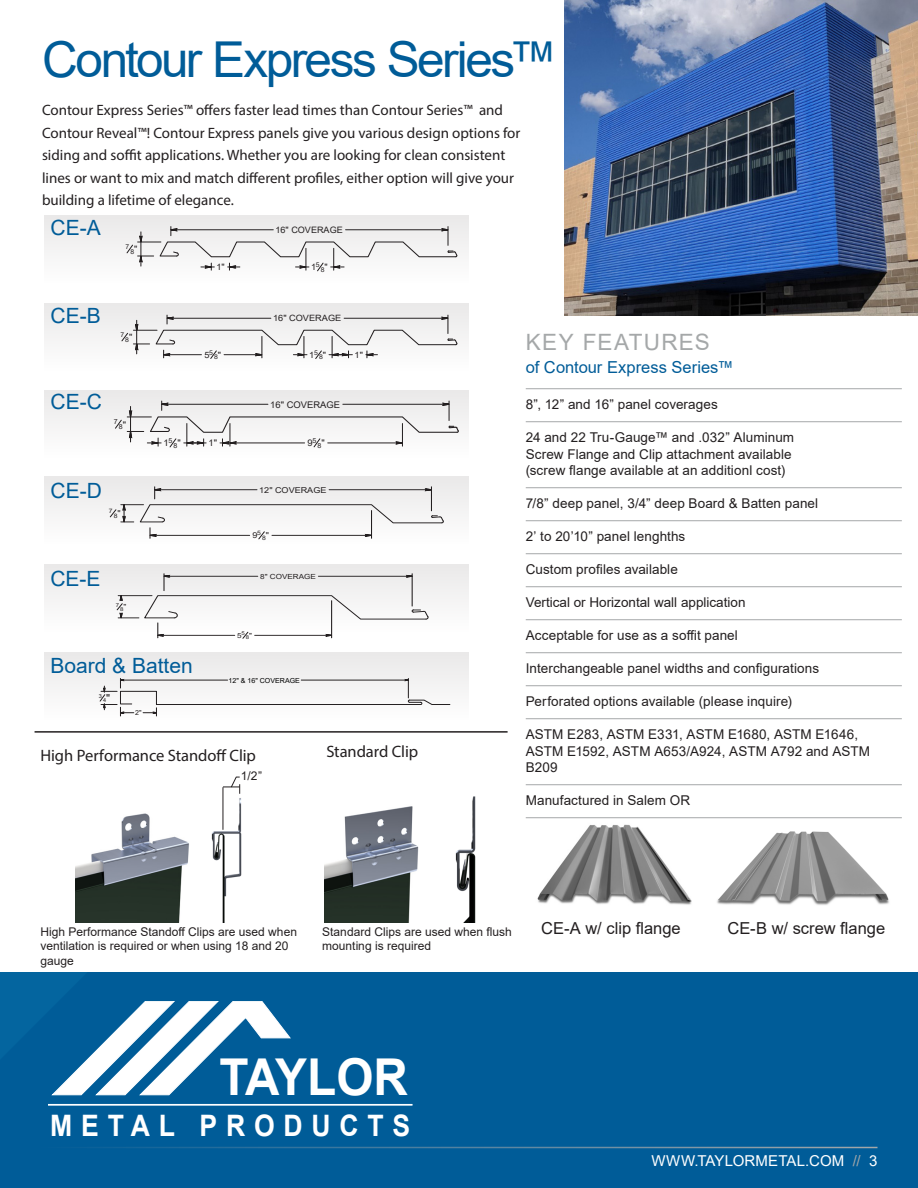
<style>
.page{position:relative;width:918px;height:1188px;background:#fff}
.page>*{position:absolute;margin:0;border:0;box-sizing:border-box;transform-origin:0 0}
.t1{font:700 50.85px "Arial";color:#fff;scale:.94 1}
.t2{font:49.5px "Arial";letter-spacing:-.05em;color:#005c98}
.t3{font:700 29.55px "Arial";letter-spacing:.33em;color:#fff;scale:.9 1}
.t4{font:22.5px "Arial";letter-spacing:.06em;color:#a5a8a9}
.t5{font:21px "Arial";color:#005c98}
.t6{font:16.5px "Myriad Pro";letter-spacing:-.005em;color:#231f20}
.t7{font:16.5px "Arial";color:#231f20}
.t8{font:16.5px "Arial";color:#005c98}
.t9{font:15px/22.5px "Myriad Pro";color:#231f20}
.t10{font:15px "Arial";letter-spacing:.01em;color:#fff}
.t11{font:13.5px/16.5px "Arial";letter-spacing:.005em;color:#231f20}
.t12{font:12px/14.4px "Arial";color:#231f20}
.t13{font:9.15px "Arial";color:#231f20}
.t14{font:8.85px "Arial";color:#231f20}
.t15{font:8.7px "Arial";color:#231f20;scale:1.06 1}
.t16{font:8.1px "Arial";color:#231f20;scale:1.11 1}
.t17{font:7.05px "Arial";color:#231f20;scale:1.16 1}
.t18{font:6.9px "Arial";color:#000}
.t19{font:6.9px "Arial";color:#231f20}
.t20{font:6.6px "Arial";color:#231f20}
.t21{font:6.45px "Arial";color:#231f20;scale:1.06 1}
.t22{font:6.15px "Arial";color:#231f20;scale:1.11 1}
.t23{font:5.55px "Arial";color:#231f20}
.t24{font:5.25px "Arial";color:#231f20;scale:1.16 1}
.s1{font-size:11.1px}
.s2{color:#a5a8a9}
</style>
<div class="page">
<img style="left:565px;top:0;width:353px;height:315px">
<div style="left:0;top:972px;width:918px;height:216px;background:#005c98"></div>
<img style="left:455px;top:796px;width:21px;height:127px">
<img style="left:211px;top:784px;width:31px;height:138px">
<img style="left:325px;top:806px;width:94px;height:117px">
<img style="left:76px;top:813px;width:113px;height:110px">
<hr style="left:40px;top:1147px;width:838px;height:1px;background:#a5a8a9">
<svg style="left:40px;top:1001px;width:251px;height:148px"></svg>
<hr style="left:48px;top:1104px;width:364px;height:2px;background:#fff">
<img style="left:717px;top:831px;width:172px;height:74px">
<img style="left:537px;top:824px;width:155px;height:81px">
<hr style="left:223px;top:787px;width:1px;height:43px;background:#231f20">
<svg style="left:223px;top:776px;width:17px;height:18px"></svg>
<hr style="left:526px;top:388px;width:376px;height:1px;background:#a5a8a9">
<hr style="left:526px;top:421px;width:376px;height:1px;background:#a5a8a9">
<hr style="left:526px;top:487px;width:376px;height:1px;background:#a5a8a9">
<hr style="left:526px;top:520px;width:376px;height:1px;background:#a5a8a9">
<hr style="left:526px;top:553px;width:376px;height:1px;background:#a5a8a9">
<hr style="left:526px;top:586px;width:376px;height:1px;background:#a5a8a9">
<hr style="left:526px;top:619px;width:376px;height:1px;background:#a5a8a9">
<hr style="left:526px;top:652px;width:376px;height:1px;background:#a5a8a9">
<hr style="left:526px;top:685px;width:376px;height:1px;background:#a5a8a9">
<hr style="left:526px;top:718px;width:376px;height:1px;background:#a5a8a9">
<hr style="left:526px;top:784px;width:376px;height:1px;background:#a5a8a9">
<hr style="left:526px;top:817px;width:376px;height:1px;background:#a5a8a9">
<div style="left:44px;top:303px;width:425px;height:68px;background:#f4f3f3"></div>
<div style="left:44px;top:215px;width:425px;height:68px;background:#f3f3f3"></div>
<div style="left:44px;top:476px;width:425px;height:68px;background:linear-gradient(to right,#f2f1f1,#f0f0f0)"></div>
<div style="left:44px;top:390px;width:425px;height:67px;background:#f3f2f2"></div>
<div style="left:44px;top:564px;width:425px;height:68px;background:#eae9e9"></div>
<svg style="left:126px;top:227px;width:332px;height:45px"></svg>
<svg style="left:121px;top:315px;width:337px;height:44px"></svg>
<svg style="left:115px;top:401px;width:344px;height:47px"></svg>
<svg style="left:110px;top:487px;width:334px;height:53px"></svg>
<svg style="left:117px;top:574px;width:312px;height:65px"></svg>
<hr style="left:35px;top:731px;width:473px;height:2px;background:#231f20">
<div style="left:44px;top:652px;width:425px;height:68px;background:#eae9e9"></div>
<svg style="left:100px;top:678px;width:350px;height:38px"></svg>
<p class="t2" style="left:42px;top:26px;width:517px">Contour Express Series™</p>
<p class="t9" style="left:42px;top:99px;width:480px">Contour Express Series™ offers faster lead times than Contour Series™ and Contour Reveal™! Contour Express panels give you various design options for siding and soffit applications. Whether you are looking for clean consistent lines or want to mix and match different profiles, either option will give your building a lifetime of elegance.</p>
<p class="t14" style="left:276px;top:224px;width:69px">16" COVERAGE</p>
<p class="t20" style="left:125px;top:242px;width:5px">7</p>
<p class="t20" style="left:130px;top:247px;width:9px">8<sup>"</sup></p>
<p class="t14" style="left:217px;top:261px;width:10px">1"</p>
<p class="t14" style="left:311px;top:261px;width:10px">1<sup>5</sup></p>
<p class="t20" style="left:321px;top:265px;width:9px">8<sup>"</sup></p>
<p class="t5" style="left:51px;top:214px;width:52px">CE-A</p>
<p class="t5" style="left:51px;top:301px;width:52px">CE-B</p>
<p class="t21" style="left:120px;top:330px;width:5px">7</p>
<p class="t21" style="left:125px;top:335px;width:8px">8<sup>"</sup></p>
<p class="t5" style="left:51px;top:388px;width:53px">CE-C</p>
<p class="t19" style="left:114px;top:417px;width:5px">7</p>
<p class="t19" style="left:119px;top:422px;width:9px">8<sup>"</sup></p>
<p class="t5" style="left:51px;top:476px;width:53px">CE-D</p>
<p class="t22" style="left:109px;top:507px;width:5px">7</p>
<p class="t22" style="left:114px;top:511px;width:8px">8<sup>"</sup></p>
<p class="t5" style="left:50px;top:564px;width:52px">CE-E</p>
<p class="t24" style="left:116px;top:601px;width:4px">7</p>
<p class="t24" style="left:120px;top:605px;width:7px">8<sup>"</sup></p>
<p class="t15" style="left:273px;top:312px;width:66px">16" COVERAGE</p>
<p class="t15" style="left:204px;top:349px;width:10px">5<sup>5</sup></p>
<p class="t21" style="left:214px;top:353px;width:8px">8<sup>"</sup></p>
<p class="t15" style="left:309px;top:349px;width:10px">1<sup>5</sup></p>
<p class="t21" style="left:319px;top:353px;width:8px">8<sup>"</sup></p>
<p class="t15" style="left:355px;top:349px;width:9px">1"</p>
<p class="t13" style="left:270px;top:398px;width:71px">16" COVERAGE</p>
<p class="t13" style="left:164px;top:437px;width:10px">1<sup>5</sup></p>
<p class="t19" style="left:174px;top:441px;width:9px">8<sup>"</sup></p>
<p class="t13" style="left:308px;top:437px;width:10px">9<sup>5</sup></p>
<p class="t13" style="left:208px;top:437px;width:10px">1"</p>
<p class="t19" style="left:318px;top:441px;width:9px">8<sup>"</sup></p>
<p class="t16" style="left:259px;top:484px;width:62px">12" COVERAGE</p>
<p class="t16" style="left:253px;top:530px;width:9px">9<sup>5</sup></p>
<p class="t22" style="left:262px;top:533px;width:8px">8<sup>"</sup></p>
<p class="t17" style="left:260px;top:571px;width:50px">8" COVERAGE</p>
<p class="t17" style="left:237px;top:630px;width:8px">5<sup>5</sup></p>
<p class="t24" style="left:246px;top:634px;width:7px">8<sup>"</sup></p>
<p class="t5" style="left:50px;top:651px;width:144px">Board &amp; Batten</p>
<p class="t23" style="left:99px;top:692px;width:5px">3</p>
<p class="t23" style="left:103px;top:696px;width:9px">4<span class="s1">"</span></p>
<p class="t19" style="left:135px;top:708px;width:8px">2"</p>
<p class="t18" style="left:228px;top:675px;width:73px">12" &amp; 16" COVERAGE</p>
<p class="t6" style="left:40px;top:745px;width:217px">High Performance Standoff Clip</p>
<p class="t6" style="left:326px;top:742px;width:93px">Standard Clip</p>
<p class="t12" style="left:241px;top:768px;width:23px">1/2”</p>
<p class="t4" style="left:526px;top:327px;width:186px">KEY FEATURES</p>
<p class="t8" style="left:526px;top:356px;width:209px">of Contour Express Series™</p>
<p class="t11" style="left:526px;top:396px;width:194px">8”, 12” and 16” panel coverages</p>
<p class="t11" style="left:526px;top:429px;width:270px">24 and 22 Tru-Gauge™ and .032” Aluminum<br>Screw Flange and Clip attachment available (screw flange available at an additionl cost)</p>
<p class="t11" style="left:526px;top:495px;width:294px">7/8” deep panel, 3/4” deep Board &amp; Batten panel</p>
<p class="t11" style="left:526px;top:528px;width:161px">2’ to 20’10” panel lenghths</p>
<p class="t11" style="left:526px;top:561px;width:154px">Custom profiles available</p>
<p class="t11" style="left:526px;top:594px;width:221px">Vertical or Horizontal wall application</p>
<p class="t11" style="left:526px;top:627px;width:214px">Acceptable for use as a soffit panel</p>
<p class="t11" style="left:526px;top:660px;width:295px">Interchangeable panel widths and configurations</p>
<p class="t11" style="left:526px;top:693px;width:268px">Perforated options available (please inquire)</p>
<p class="t11" style="left:526px;top:726px;width:334px">ASTM E283, ASTM E331, ASTM E1680, ASTM E1646,</p>
<p class="t11" style="left:526px;top:743px;width:346px">ASTM E1592, ASTM A653/A924, ASTM A792 and ASTM<br>B209</p>
<p class="t11" style="left:526px;top:792px;width:166px">Manufactured in Salem OR</p>
<p class="t12" style="left:40px;top:924px;width:258px">High Performance Standoff Clips are used when ventilation is required or when using 18 and 20 gauge</p>
<p class="t12" style="left:322px;top:925px;width:191px">Standard Clips are used when flush mounting is required</p>
<p class="t7" style="left:541px;top:917px;width:141px">CE-A w/ clip flange</p>
<p class="t7" style="left:727px;top:917px;width:159px">CE-B w/ screw flange</p>
<p class="t1" style="left:220px;top:1043px;width:202px">TAYLOR</p>
<p class="t3" style="left:50px;top:1106px;width:402px">METAL PRODUCTS</p>
<p class="t10" style="left:651px;top:1150px;width:228px">WWW.TAYLORMETAL.COM <span class="s2">//</span> 3</p>
</div>
